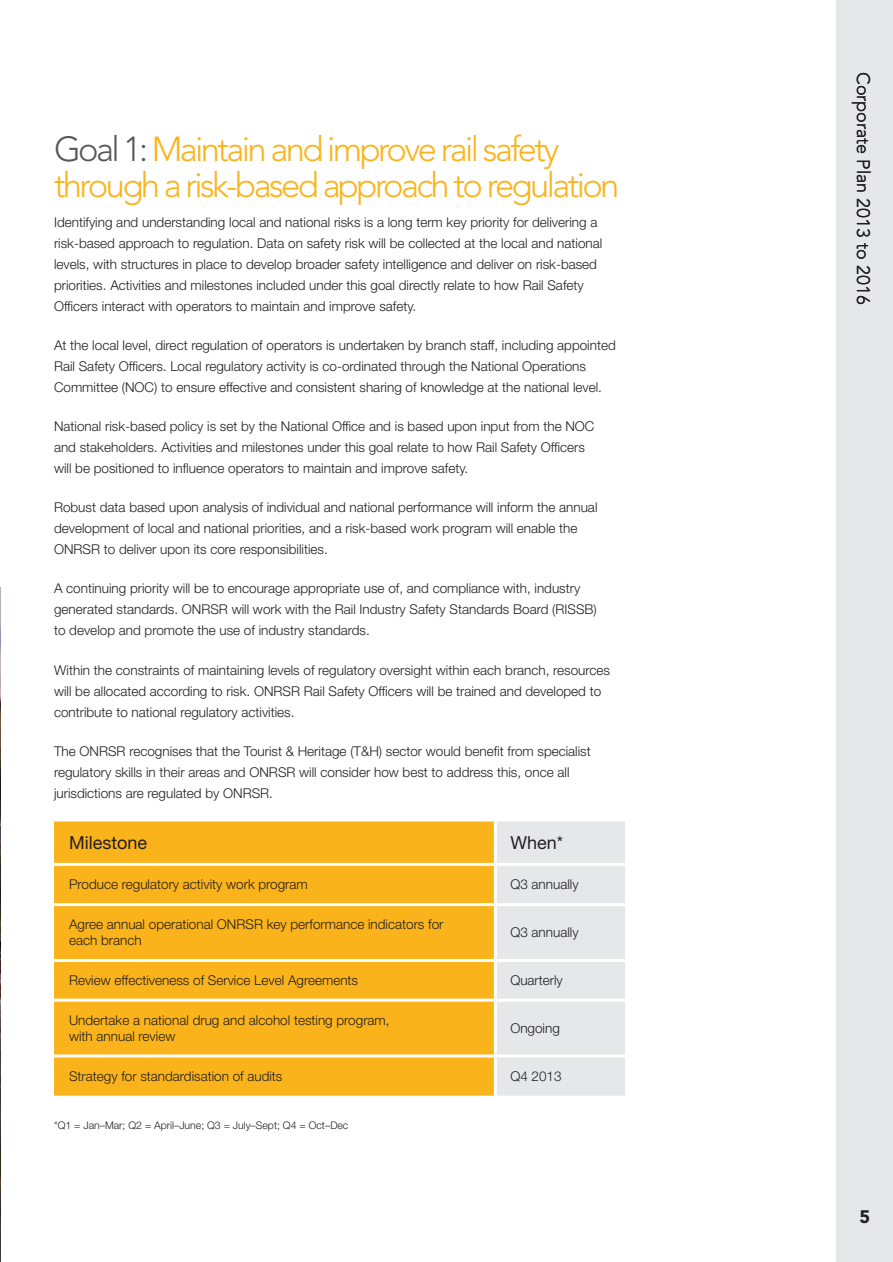
<style>
.page{position:relative;width:893px;height:1262px;background:#fff}
.page>*{position:absolute;margin:0;border:0;box-sizing:border-box;transform-origin:0 0}
.t1{font:300 34.5px/36px "Avenir LT Std";letter-spacing:-.075em;color:#fbb31b}
.t2{font:18px "Avenir LT Std";color:#231f20}
.t3{font:18px "Helvetica Neue LT Std";color:#231f20}
.t4{font:900 18px "Avenir LT Std";color:#231f20}
.t5{font:300 13.5px/21px "Helvetica Neue LT Std";color:#231f20}
.t6{font:300 10.5px "Helvetica Neue LT Std";color:#231f20}
.s1{color:#57585a}
</style>
<div class="page">
<div style="left:835px;top:0;width:57px;height:1261px;background:#e6e7e9"></div>
<div style="left:54px;top:821px;width:440px;height:274px;background:#fbb31b"></div>
<div style="left:497px;top:821px;width:128px;height:274px;background:#e6e7e9"></div>
<hr style="left:54px;top:862px;width:441px;height:3px;background:#fff">
<hr style="left:495px;top:862px;width:130px;height:3px;background:#fff">
<hr style="left:54px;top:903px;width:441px;height:3px;background:#fff">
<hr style="left:495px;top:903px;width:130px;height:3px;background:#fff">
<hr style="left:54px;top:958px;width:441px;height:3px;background:#fff">
<hr style="left:495px;top:958px;width:130px;height:3px;background:#fff">
<hr style="left:54px;top:998px;width:441px;height:3px;background:#fff">
<hr style="left:495px;top:998px;width:130px;height:3px;background:#fff">
<hr style="left:54px;top:1054px;width:441px;height:3px;background:#fff">
<hr style="left:495px;top:1054px;width:130px;height:3px;background:#fff">
<img style="left:0;top:587px;width:1px;height:674px">
<h1 class="t1" style="left:54px;top:131px;width:567px"><span class="s1">Goal 1:</span> Maintain and improve rail safety through a risk-based approach to regulation</h1>
<p class="t5" style="left:54px;top:212px;width:549px">Identifying and understanding local and national risks is a long term key priority for delivering a risk-based approach to regulation. Data on safety risk will be collected at the local and national levels, with structures in place to develop broader safety intelligence and deliver on risk-based priorities. Activities and milestones included under this goal directly relate to how Rail Safety Officers interact with operators to maintain and improve safety.</p>
<p class="t5" style="left:54px;top:335px;width:563px">At the local level, direct regulation of operators is undertaken by branch staff, including appointed<br>Rail Safety Officers. Local regulatory activity is co-ordinated through the National Operations<br>Committee (NOC) to ensure effective and consistent sharing of knowledge at the national level.</p>
<p class="t5" style="left:54px;top:416px;width:542px">National risk-based policy is set by the National Office and is based upon input from the NOC and stakeholders. Activities and milestones under this goal relate to how Rail Safety Officers will be positioned to influence operators to maintain and improve safety.</p>
<p class="t5" style="left:54px;top:497px;width:545px">Robust data based upon analysis of individual and national performance will inform the annual development of local and national priorities, and a risk-based work program will enable the<br>ONRSR to deliver upon its core responsibilities.</p>
<p class="t5" style="left:54px;top:578px;width:544px">A continuing priority will be to encourage appropriate use of, and compliance with, industry generated standards. ONRSR will work with the Rail Industry Safety Standards Board (RISSB) to develop and promote the use of industry standards.</p>
<p class="t5" style="left:54px;top:659px;width:557px">Within the constraints of maintaining levels of regulatory oversight within each branch, resources will be allocated according to risk. ONRSR Rail Safety Officers will be trained and developed to contribute to national regulatory activities.</p>
<p class="t5" style="left:54px;top:740px;width:538px">The ONRSR recognises that the Tourist &amp; Heritage (T&amp;H) sector would benefit from specialist regulatory skills in their areas and ONRSR will consider how best to address this, once all jurisdictions are regulated by ONRSR.</p>
<h2 class="t3" style="left:69px;top:832px;width:80px">Milestone</h2>
<h2 class="t3" style="left:510px;top:832px;width:54px">When*</h2>
<p class="t5" style="left:69px;top:873px;width:240px">Produce regulatory activity work program</p>
<p class="t5" style="left:510px;top:873px;width:70px">Q3 annually</p>
<p class="t5" style="left:69px;top:916px;width:376px;line-height:16.2px">Agree annual operational ONRSR key performance indicators for each branch</p>
<p class="t5" style="left:510px;top:921px;width:70px">Q3 annually</p>
<p class="t5" style="left:69px;top:969px;width:290px">Review effectiveness of Service Level Agreements</p>
<p class="t5" style="left:510px;top:969px;width:54px">Quarterly</p>
<p class="t5" style="left:69px;top:1011px;width:322px;line-height:16.2px">Undertake a national drug and alcohol testing program, with annual review</p>
<p class="t5" style="left:510px;top:1017px;width:51px">Ongoing</p>
<p class="t5" style="left:69px;top:1065px;width:215px">Strategy for standardisation of audits</p>
<p class="t5" style="left:510px;top:1065px;width:53px">Q4 2013</p>
<p class="t6" style="left:54px;top:1118px;width:296px">*Q1 = Jan–Mar; Q2 = April–June; Q3 = July–Sept; Q4 = Oct–Dec</p>
<h2 class="t2" style="left:873px;top:72px;width:235px;rotate:90deg">Corporate Plan 2013 to 2016</h2>
<h2 class="t4" style="left:859px;top:1205px;width:12px">5</h2>
</div>
